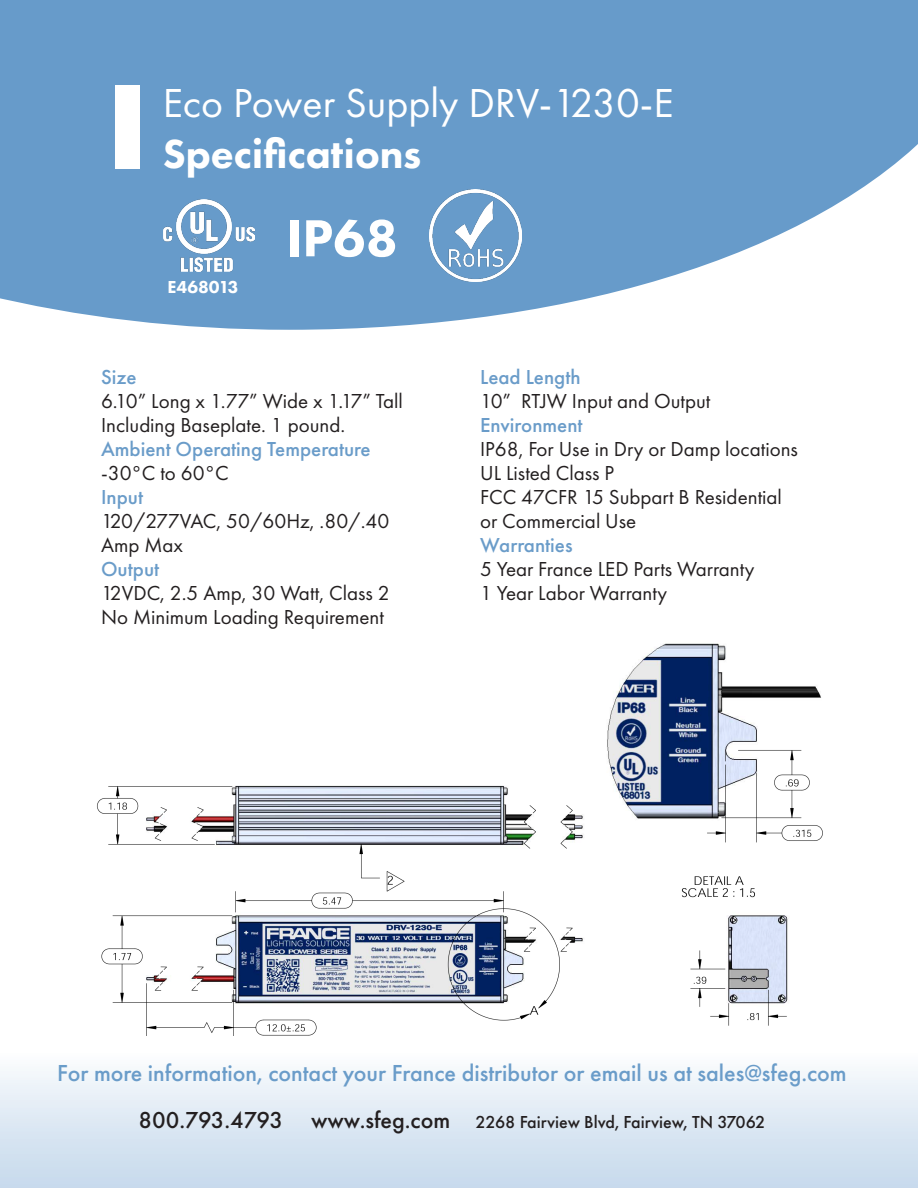
<style>
.page{position:relative;width:918px;height:1188px;background:#fff}
.page>*{position:absolute;margin:0;border:0;box-sizing:border-box;transform-origin:0 0}
.t1{font:800 54px "Futura PT";color:#fff}
.t2{font:42px "Futura PT";color:#fff}
.t3{font:800 42px "Futura PT";color:#fff}
.t4{font:500 24px "Futura PT";color:#6a9cc9}
.t5{font:21px/24px "Futura PT";color:#231f20}
.t6{font:500 21px "Futura PT";color:#6a9cc9}
.t7{font:500 18px "Futura PT";color:#231f20}
.t8{font:800 18px "Futura PT";color:#fff}
.s1{font-size:24px}
</style>
<div class="page">
<div style="left:0;top:1051px;width:918px;height:137px;background:linear-gradient(to bottom,#fcfdfe,#c4d8eb)"></div>
<svg style="left:0;top:0;width:918px;height:330px;background:#7aa7d0"></svg>
<div style="left:115px;top:85px;width:25px;height:84px;background:#fff"></div>
<img style="left:97px;top:643px;width:726px;height:392px">
<img style="left:163px;top:200px;width:92px;height:72px">
<img style="left:430px;top:190px;width:92px;height:92px">
<p class="t2" style="left:163px;top:79px;width:512px">Eco Power Supply DRV-1230-E</p>
<p class="t3" style="left:163px;top:128px;width:260px">Specifications</p>
<p class="t8" style="left:167px;top:276px;width:73px">E468013</p>
<p class="t1" style="left:286px;top:205px;width:114px">IP68</p>
<p class="t6" style="left:101px;top:364px;width:37px">Size</p>
<p class="t5" style="left:101px;top:388px;width:303px">6.10” Long x 1.77” Wide x 1.17” Tall</p>
<p class="t5" style="left:101px;top:412px;width:246px">Including Baseplate. 1 pound.</p>
<p class="t6" style="left:101px;top:436px;width:271px">Ambient Operating Temperature</p>
<p class="t5" style="left:101px;top:460px;width:129px">-30°C to 60°C</p>
<p class="t6" style="left:101px;top:484px;width:44px">Input</p>
<p class="t5" style="left:101px;top:508px;width:290px">120/277VAC, 50/60Hz, .80/.40<br>Amp Max</p>
<p class="t6" style="left:101px;top:556px;width:60px">Output</p>
<p class="t5" style="left:101px;top:580px;width:290px">12VDC, 2.5 Amp, 30 Watt, Class 2</p>
<p class="t5" style="left:101px;top:604px;width:284px">No Minimum Loading Requirement</p>
<p class="t6" style="left:480px;top:364px;width:102px">Lead Length</p>
<p class="t5" style="left:480px;top:388px;width:232px">10” RTJW Input and Output</p>
<p class="t6" style="left:480px;top:412px;width:104px">Environment</p>
<p class="t5" style="left:480px;top:436px;width:319px">IP68, For Use in Dry or Damp locations</p>
<p class="t5" style="left:480px;top:460px;width:136px">UL Listed Class P</p>
<p class="t5" style="left:480px;top:484px;width:303px">FCC 47CFR 15 Subpart B Residential or Commercial Use</p>
<p class="t6" style="left:480px;top:532px;width:94px">Warranties</p>
<p class="t5" style="left:480px;top:556px;width:276px">5 Year France LED Parts Warranty</p>
<p class="t5" style="left:480px;top:580px;width:189px">1 Year Labor Warranty</p>
<p class="t4" style="left:57px;top:1058px;width:791px">For more information, contact your France distributor or email us at sales@sfeg.com</p>
<p class="t7" style="left:139px;top:1111px;width:628px"><span class="s1">800.793.4793 www.sfeg.com</span> 2268 Fairview Blvd, Fairview, TN 37062</p>
</div>
